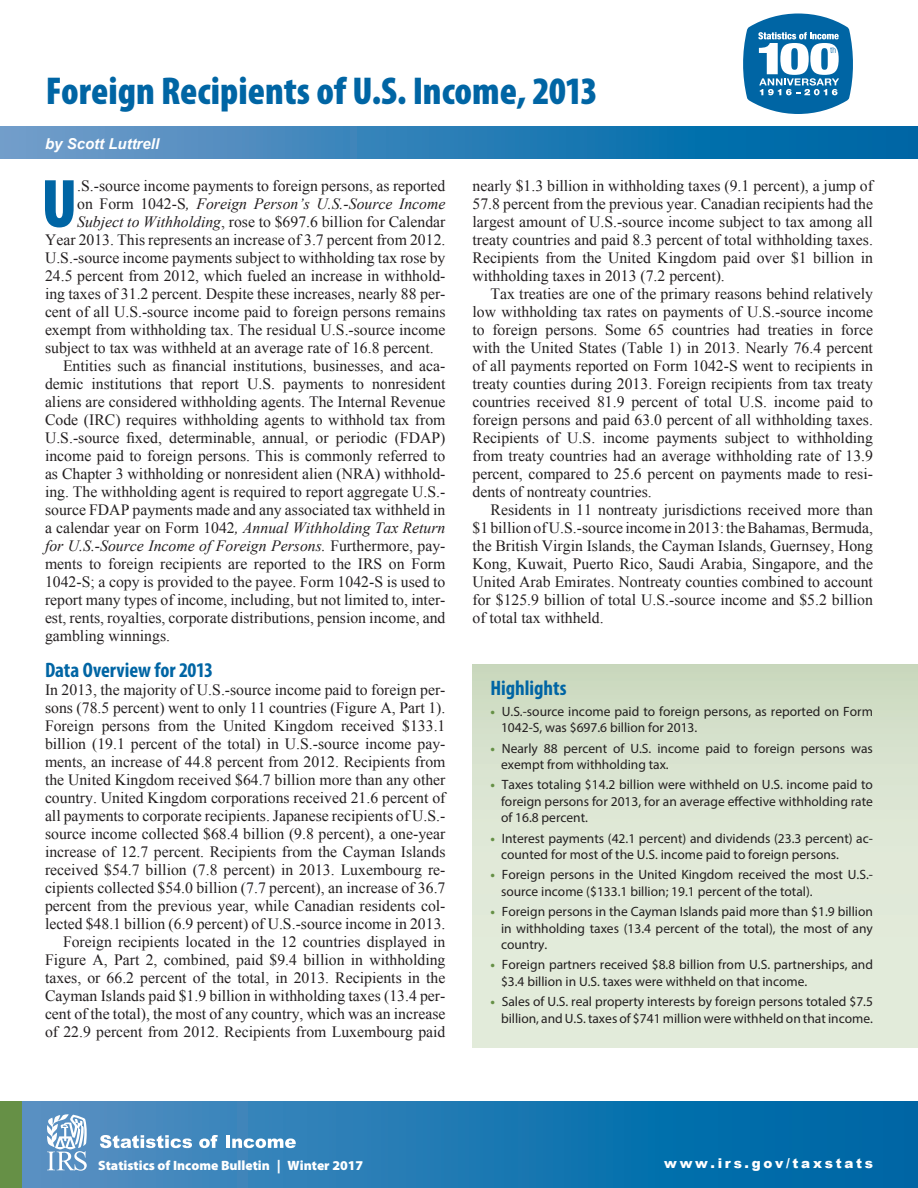
<style>
.page{position:relative;width:918px;height:1188px;background:#fff}
.page>*{position:absolute;margin:0;border:0;box-sizing:border-box;transform-origin:0 0}
.t1{font:900 condensed 69.15px "Myriad Pro";color:#0065a4}
.t2{font:900 condensed 39px "Myriad Pro";color:#0065a4}
.t3{font:700 condensed 21px "Myriad Pro";color:#0065a4}
.t4{font:15.75px/18px "Times New Roman";color:#231f20;text-align:justify}
.t5{font:italic 15.75px "Times New Roman";color:#231f20}
.t6{font:italic 700 15px "Arial";color:#fff}
.t7{font:13.5px/16.2px "Myriad Pro";color:#231f20}
.t8{font:900 13.5px "Myriad Pro";color:#fff}
.t9{font:900 13.5px "Arial";letter-spacing:.2em;color:#fff}
.s1{font-style:normal}
.s2{font-style:italic}
.s3{font-weight:700;color:#669046}
</style>
<div class="page">
<div style="left:0;top:1101px;width:22px;height:87px;background:#669046"></div>
<div style="left:22px;top:1101px;width:896px;height:87px;background:linear-gradient(to right,#5490c2,#0064a4)"></div>
<div style="left:0;top:127px;width:918px;height:32px;background:linear-gradient(to right,#709cca,#0063a3)"></div>
<div style="left:472px;top:664px;width:446px;height:383px;background:linear-gradient(to bottom,#d1ddc6,#e7efe0)"></div>
<svg style="left:47px;top:1114px;width:40px;height:57px"></svg>
<svg style="left:100px;top:1135px;width:92px;height:13px"></svg>
<svg style="left:199px;top:1135px;width:19px;height:13px"></svg>
<hr style="left:226px;top:1135px;width:4px;height:13px;background:#fff">
<svg style="left:232px;top:1138px;width:64px;height:10px"></svg>
<svg style="left:743px;top:14px;width:110px;height:100px"></svg>
<h2 class="t2" style="left:46px;top:66px;width:553px">Foreign Recipients of U.S. Income, 2013</h2>
<p class="t6" style="left:45px;top:133px;width:116px">by Scott Luttrell</p>
<h1 class="t1" style="left:41px;top:160px;width:37px">U</h1>
<p class="t4" style="left:77px;top:176px;width:370px">.S.-source income payments to foreign persons, as reported</p>
<p class="t5" style="left:77px;top:193px;width:370px"><span class="s1">on Form 1042-S</span>, Foreign Person’s U.S.-Source Income</p>
<p class="t4" style="left:77px;top:212px;width:370px"><span class="s2">Subject to Withholding</span>, rose to $697.6 billion for Calendar</p>
<p class="t4" style="left:45px;top:230px;width:402px">Year 2013. This represents an increase of 3.7 percent from 2012.</p>
<p class="t4" style="left:45px;top:248px;width:402px">U.S.-source income payments subject to withholding tax rose by</p>
<p class="t4" style="left:45px;top:266px;width:402px">24.5 percent from 2012, which fueled an increase in withhold-</p>
<p class="t4" style="left:45px;top:284px;width:402px">ing taxes of 31.2 percent. Despite these increases, nearly 88 per-</p>
<p class="t4" style="left:45px;top:302px;width:402px">cent of all U.S.-source income paid to foreign persons remains</p>
<p class="t4" style="left:45px;top:320px;width:402px">exempt from withholding tax. The residual U.S.-source income</p>
<p class="t4" style="left:45px;top:338px;width:390px">subject to tax was withheld at an average rate of 16.8 percent.</p>
<p class="t4" style="left:63px;top:356px;width:384px">Entities such as financial institutions, businesses, and aca-</p>
<p class="t4" style="left:45px;top:374px;width:402px">demic institutions that report U.S. payments to nonresident</p>
<p class="t4" style="left:45px;top:392px;width:402px">aliens are considered withholding agents. The Internal Revenue</p>
<p class="t4" style="left:45px;top:410px;width:402px">Code (IRC) requires withholding agents to withhold tax from</p>
<p class="t4" style="left:45px;top:428px;width:402px">U.S.-source fixed, determinable, annual, or periodic (FDAP)</p>
<p class="t4" style="left:45px;top:446px;width:402px">income paid to foreign persons. This is commonly referred to</p>
<p class="t4" style="left:45px;top:464px;width:402px">as Chapter 3 withholding or nonresident alien (NRA) withhold-</p>
<p class="t4" style="left:45px;top:482px;width:402px">ing. The withholding agent is required to report aggregate U.S.-</p>
<p class="t4" style="left:45px;top:500px;width:402px">source FDAP payments made and any associated tax withheld in</p>
<p class="t5" style="left:45px;top:517px;width:402px"><span class="s1">a calendar year on Form 1042</span>, Annual Withholding Tax Return</p>
<p class="t5" style="left:45px;top:535px;width:402px">for U.S.-Source Income of Foreign Persons. <span class="s1">Furthermore, pay-</span></p>
<p class="t4" style="left:45px;top:554px;width:402px">ments to foreign recipients are reported to the IRS on Form</p>
<p class="t4" style="left:45px;top:572px;width:402px">1042-S; a copy is provided to the payee. Form 1042-S is used to</p>
<p class="t4" style="left:45px;top:590px;width:402px">report many types of income, including, but not limited to, inter-</p>
<p class="t4" style="left:45px;top:608px;width:402px">est, rents, royalties, corporate distributions, pension income, and</p>
<p class="t4" style="left:45px;top:626px;width:127px">gambling winnings.</p>
<h3 class="t3" style="left:45px;top:657px;width:169px">Data Overview for 2013</h3>
<p class="t4" style="left:45px;top:680px;width:402px;text-align:right">In 2013, the majority of U.S.-source income paid to foreign per&shy;sons (78.5 percent) went to only 11 countries (Figure A, Part 1).<br>Foreign persons from the United Kingdom received $133.1 billion (19.1 percent of the total) in U.S.-source income pay&shy;ments, an increase of 44.8 percent from 2012. Recipients from the United Kingdom received $64.7 billion more than any other country. United Kingdom corporations received 21.6 percent of all payments to corporate recipients. Japanese recipients of U.S.- source income collected $68.4 billion (9.8 percent), a one-year increase of 12.7 percent. Recipients from the Cayman Islands received $54.7 billion (7.8 percent) in 2013. Luxembourg re&shy;cipients collected $54.0 billion (7.7 percent), an increase of 36.7 percent from the previous year, while Canadian residents col&shy;lected $48.1 billion (6.9 percent) of U.S.-source income in 2013.<br>Foreign recipients located in the 12 countries displayed in Figure A, Part 2, combined, paid $9.4 billion in withholding taxes, or 66.2 percent of the total, in 2013. Recipients in the Cayman Islands paid $1.9 billion in withholding taxes (13.4 per&shy;cent of the total), the most of any country, which was an increase of 22.9 percent from 2012. Recipients from Luxembourg paid</p>
<p class="t4" style="left:473px;top:176px;width:402px">nearly $1.3 billion in withholding taxes (9.1 percent), a jump of 57.8 percent from the previous year. Canadian recipients had the largest amount of U.S.-source income subject to tax among all treaty countries and paid 8.3 percent of total withholding taxes.<br>Recipients from the United Kingdom paid over $1 billion in withholding taxes in 2013 (7.2 percent).</p>
<p class="t4" style="left:473px;top:284px;width:402px;text-indent:18px">Tax treaties are one of the primary reasons behind relatively low withholding tax rates on payments of U.S.-source income to foreign persons. Some 65 countries had treaties in force with the United States (Table 1) in 2013. Nearly 76.4 percent of all payments reported on Form 1042-S went to recipients in treaty counties during 2013. Foreign recipients from tax treaty countries received 81.9 percent of total U.S. income paid to foreign persons and paid 63.0 percent of all withholding taxes.<br>Recipients of U.S. income payments subject to withholding from treaty countries had an average withholding rate of 13.9 percent, compared to 25.6 percent on payments made to resi&shy;dents of nontreaty countries.</p>
<p class="t4" style="left:473px;top:500px;width:402px;text-indent:18px">Residents in 11 nontreaty jurisdictions received more than $1 billion of U.S.-source income in 2013: the Bahamas, Bermuda, the British Virgin Islands, the Cayman Islands, Guernsey, Hong Kong, Kuwait, Puerto Rico, Saudi Arabia, Singapore, and the United Arab Emirates. Nontreaty counties combined to account for $125.9 billion of total U.S.-source income and $5.2 billion of total tax withheld.</p>
<h3 class="t3" style="left:490px;top:675px;width:78px">Highlights</h3>
<p class="t7" style="left:501px;top:703px;width:373px;text-indent:-11px"><span class="s3">•</span> U.S.-source income paid to foreign persons, as reported on Form<br>1042-S, was $697.6 billion for 2013.</p>
<p class="t7" style="left:501px;top:740px;width:373px;text-indent:-11px"><span class="s3">•</span> Nearly 88 percent of U.S. income paid to foreign persons was exempt from withholding tax.</p>
<p class="t7" style="left:501px;top:777px;width:374px;text-align:justify;text-indent:-11px"><span class="s3">•</span> Taxes totaling $14.2 billion were withheld on U.S. income paid to foreign persons for 2013, for an average effective withholding rate of 16.8 percent.</p>
<p class="t7" style="left:501px;top:830px;width:373px;text-indent:-11px"><span class="s3">•</span> Interest payments (42.1 percent) and dividends (23.3 percent) ac&shy;counted for most of the U.S. income paid to foreign persons.</p>
<p class="t7" style="left:501px;top:867px;width:374px;text-indent:-11px"><span class="s3">•</span> Foreign persons in the United Kingdom received the most U.S.- source income ($133.1 billion; 19.1 percent of the total).</p>
<p class="t7" style="left:501px;top:903px;width:373px;text-align:justify;text-indent:-11px"><span class="s3">•</span> Foreign persons in the Cayman Islands paid more than $1.9 billion in withholding taxes (13.4 percent of the total), the most of any country.</p>
<p class="t7" style="left:501px;top:957px;width:373px;text-indent:-11px"><span class="s3">•</span> Foreign partners received $8.8 billion from U.S. partnerships, and $3.4 billion in U.S. taxes were withheld on that income.</p>
<p class="t7" style="left:490px;top:993px;width:384px;text-align:right"><span class="s3">•</span> Sales of U.S. real property interests by foreign persons totaled $7.5 billion, and U.S. taxes of $741 million were withheld on that income.</p>
<p class="t8" style="left:98px;top:1156px;width:267px">Statistics of Income Bulletin | Winter 2017</p>
<p class="t9" style="left:664px;top:1154px;width:210px">www.irs.gov/taxstats</p>
</div>
